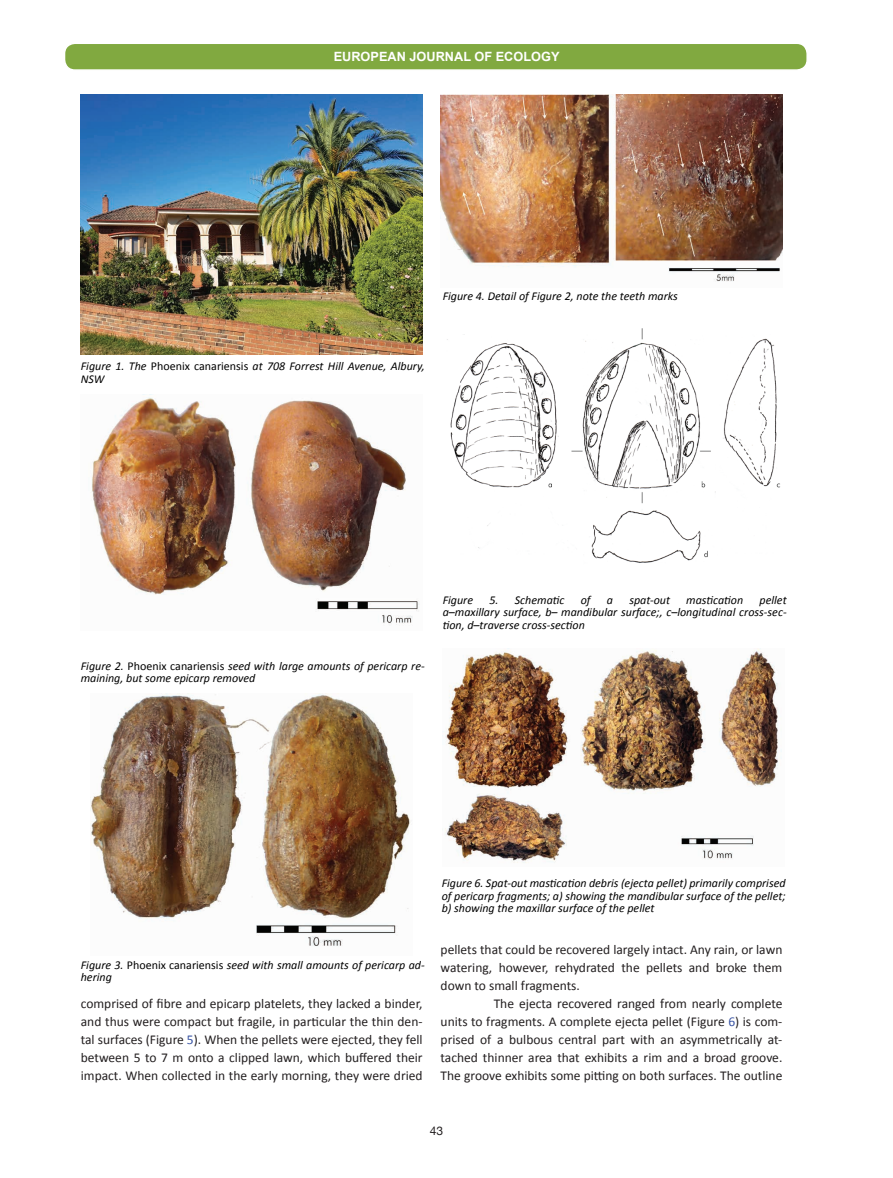
<style>
.page{position:relative;width:893px;height:1178px;background:#fff}
.page>*{position:absolute;margin:0;border:0;box-sizing:border-box;transform-origin:0 0}
.t1{font:13.5px/18px "Calibri";color:#231f20;text-align:justify}
.t2{font:700 12.75px "Arial";color:#fff}
.t3{font:italic 12px/12.6px "Calibri";color:#000}
.t4{font:12px "Helvetica Neue";color:#231f20}
.s1{font-style:normal}
.s2{color:#3853a3}
</style>
<div class="page">
<div style="left:65px;top:43px;width:742px;height:27px;background:#81a940;border-radius:10px"></div>
<div style="left:64px;top:43px;width:744px;height:28px;border:2px solid #fff;border-radius:10px"></div>
<img style="left:81px;top:95px;width:342px;height:259px">
<img style="left:441px;top:95px;width:341px;height:187px">
<img style="left:91px;top:394px;width:328px;height:231px">
<img style="left:447px;top:328px;width:333px;height:235px">
<img style="left:443px;top:649px;width:339px;height:214px">
<img style="left:91px;top:693px;width:320px;height:253px">
<p class="t2" style="left:334px;top:48px;width:227px">EUROPEAN JOURNAL OF ECOLOGY</p>
<p class="t3" style="left:443px;top:289px;width:237px">Figure 4. Detail of Figure 2, note the teeth marks</p>
<p class="t3" style="left:81px;top:360px;width:345px">Figure 1. The <span class="s1">Phoenix canariensis</span> at 708 Forrest Hill Avenue, Albury,<br>NSW</p>
<p class="t3" style="left:81px;top:659px;width:345px">Figure 2. <span class="s1">Phoenix canariensis</span> seed with large amounts of pericarp re&shy;maining, but some epicarp removed</p>
<p class="t3" style="left:443px;top:593px;width:32px">Figure</p>
<p class="t3" style="left:489px;top:593px;width:77px">5. Schematic</p>
<p class="t3" style="left:581px;top:593px;width:11px">of</p>
<p class="t3" style="left:607px;top:593px;width:8px">a</p>
<p class="t3" style="left:629px;top:593px;width:42px">spat-out</p>
<p class="t3" style="left:686px;top:593px;width:58px">mastication</p>
<p class="t3" style="left:443px;top:593px;width:345px;text-align:justify;text-indent:317px">pellet a–maxillary surface, b– mandibular surface;, c–longitudinal cross-sec&shy;tion, d–traverse cross-section</p>
<p class="t3" style="left:81px;top:958px;width:345px">Figure 3. <span class="s1">Phoenix canariensis</span> seed with small amounts of pericarp ad&shy;hering</p>
<p class="t1" style="left:81px;top:995px;width:343px">comprised of fibre and epicarp platelets, they lacked a binder, and thus were compact but fragile, in particular the thin den&shy;tal surfaces (Figure <span class="s2">5</span>). When the pellets were ejected, they fell between 5 to 7 m onto a clipped lawn, which buffered their impact. When collected in the early morning, they were dried</p>
<p class="t3" style="left:442px;top:876px;width:345px;text-align:justify">Figure 6. Spat-out mastication debris (ejecta pellet) primarily comprised of pericarp fragments; a) showing the mandibular surface of the pellet; b) showing the maxillar surface of the pellet</p>
<p class="t1" style="left:441px;top:941px;width:343px">pellets that could be recovered largely intact. Any rain, or lawn watering, however, rehydrated the pellets and broke them down to small fragments.</p>
<p class="t1" style="left:441px;top:995px;width:343px;text-indent:53px">The ejecta recovered ranged from nearly complete units to fragments. A complete ejecta pellet (Figure <span class="s2">6</span>) is com&shy;prised of a bulbous central part with an asymmetrically at&shy;tached thinner area that exhibits a rim and a broad groove.<br>The groove exhibits some pitting on both surfaces. The outline</p>
<p class="t4" style="left:430px;top:1122px;width:15px">43</p>
</div>
